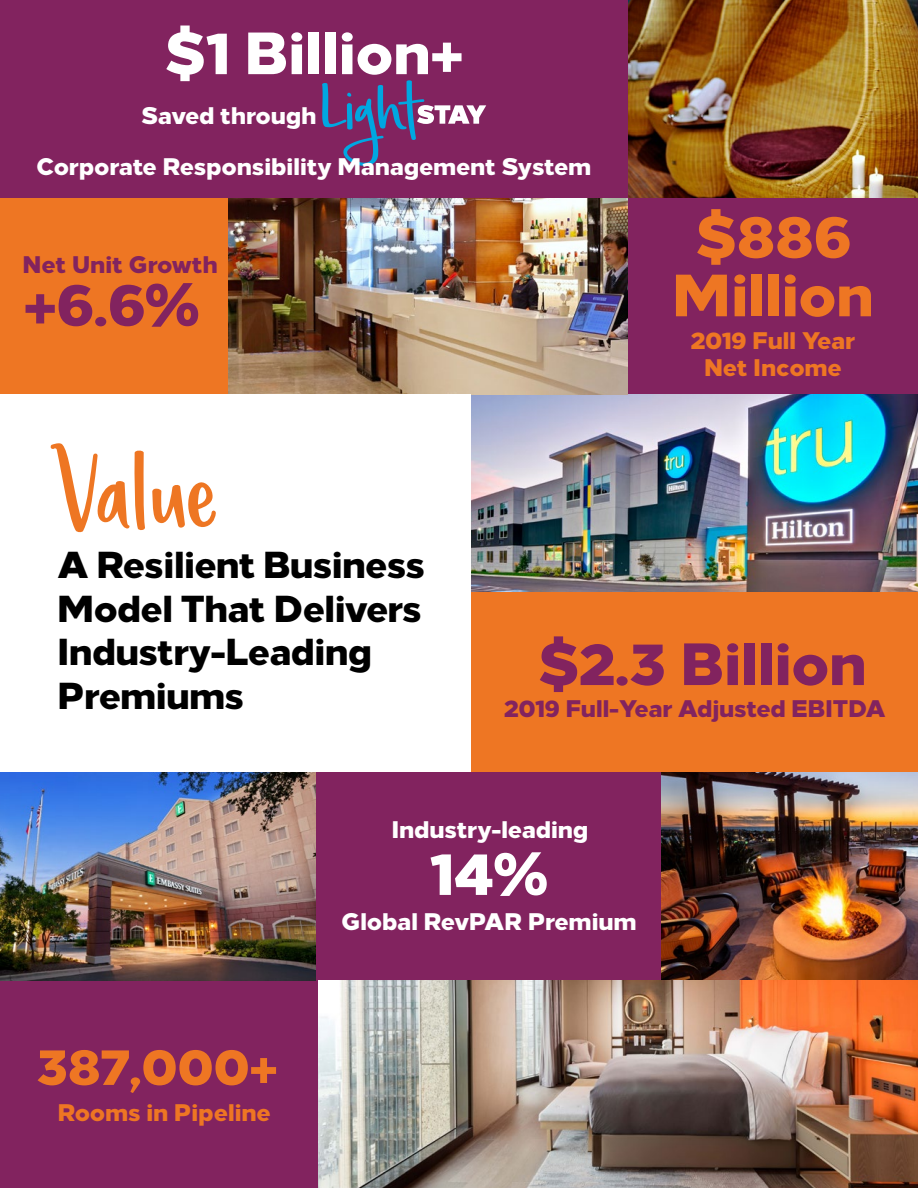
<style>
.page{position:relative;width:918px;height:1188px;background:#fff}
.page>*{position:absolute;margin:0;border:0;box-sizing:border-box;transform-origin:0 0}
.Headline_-_Script{font:162px "Simple Joys 2.0";letter-spacing:-.01em;color:#ee7623}
.Headline_-_Script-2{font:800 59.4px "Loew Two Zero";letter-spacing:-.01em;color:#82235f}
.Headline_-_Script-3{font:800 59.4px "Loew Two Zero";letter-spacing:-.01em;color:#fff}
.Headline_-_Script-4{font:800 59.4px/58.5px "Loew Two Zero";letter-spacing:-.01em;color:#ee7623;text-align:center}
.Headline_-_Script-5{font:800 50.7px "Loew Two Zero";letter-spacing:-.01em;color:#ee7623}
.Headline_-_Print{font:800 37.5px/43.5px "Loew Two Zero";letter-spacing:-.02em;color:#000}
.Headline_-_Script-6{font:800 24px "Loew Two Zero";letter-spacing:-.01em;color:#fff}
.Headline_-_Script-7{font:800 24px "Loew Two Zero";letter-spacing:-.01em;color:#82235f}
.Headline_-_Script-8{font:800 24px/27px "Loew Two Zero";letter-spacing:-.01em;color:#ee7623;text-align:center}
</style>
<div class="page">
<div style="left:467px;top:576px;width:451px;height:196px;background:#ee7623"></div>
<div style="left:627px;top:197px;width:291px;height:197px;background:#82235f"></div>
<div style="left:0;top:197px;width:235px;height:197px;background:#ee7623"></div>
<img style="left:627px;top:0;width:291px;height:197px">
<div style="left:0;top:981px;width:343px;height:207px;background:#82235f"></div>
<img style="left:471px;top:395px;width:447px;height:197px">
<img style="left:228px;top:197px;width:399px;height:197px">
<div style="left:0;top:0;width:627px;height:197px;background:#82235f"></div>
<img style="left:661px;top:772px;width:257px;height:209px">
<img style="left:0;top:772px;width:317px;height:209px">
<div style="left:317px;top:772px;width:344px;height:209px;background:#82235f"></div>
<div style="left:0;top:394px;width:471px;height:378px;background:#fff"></div>
<img style="left:318px;top:981px;width:600px;height:207px">
<svg style="left:322px;top:80px;width:164px;height:86px"></svg>
<p class="Headline_-_Script-3" style="left:164px;top:2px;width:301px">$1 Billion+</p>
<p class="Headline_-_Script-6" style="left:141px;top:95px;width:177px">Saved through</p>
<p class="Headline_-_Script-6" style="left:36px;top:147px;width:557px">Corporate Responsibility Management System</p>
<p class="Headline_-_Script-7" style="left:23px;top:244px;width:197px">Net Unit Growth</p>
<p class="Headline_-_Script-2" style="left:24px;top:254px;width:178px">+6.6%</p>
<p class="Headline_-_Script" style="left:51px;top:422px;width:169px">Value</p>
<p class="Headline_-_Script-4" style="left:672px;top:202px;width:203px">$886<br>Million</p>
<p class="Headline_-_Script-8" style="left:691px;top:325px;width:166px">2019 Full Year<br>Net Income</p>
<p class="Headline_-_Print" style="left:57px;top:540px;width:369px">A Resilient Business<br>Model That Delivers<br>Industry-Leading<br>Premiums</p>
<p class="Headline_-_Script-2" style="left:537px;top:613px;width:331px">$2.3 Billion</p>
<p class="Headline_-_Script-7" style="left:504px;top:688px;width:383px">2019 Full-Year Adjusted EBITDA</p>
<p class="Headline_-_Script-6" style="left:392px;top:809px;width:199px">Industry-leading</p>
<p class="Headline_-_Script-3" style="left:430px;top:823px;width:120px">14%</p>
<p class="Headline_-_Script-5" style="left:36px;top:1024px;width:243px">387,000+</p>
<p class="Headline_-_Script-8" style="left:57px;top:1097px;width:215px">Rooms in Pipeline</p>
<p class="Headline_-_Script-6" style="left:341px;top:901px;width:297px">Global RevPAR Premium</p>
</div>
